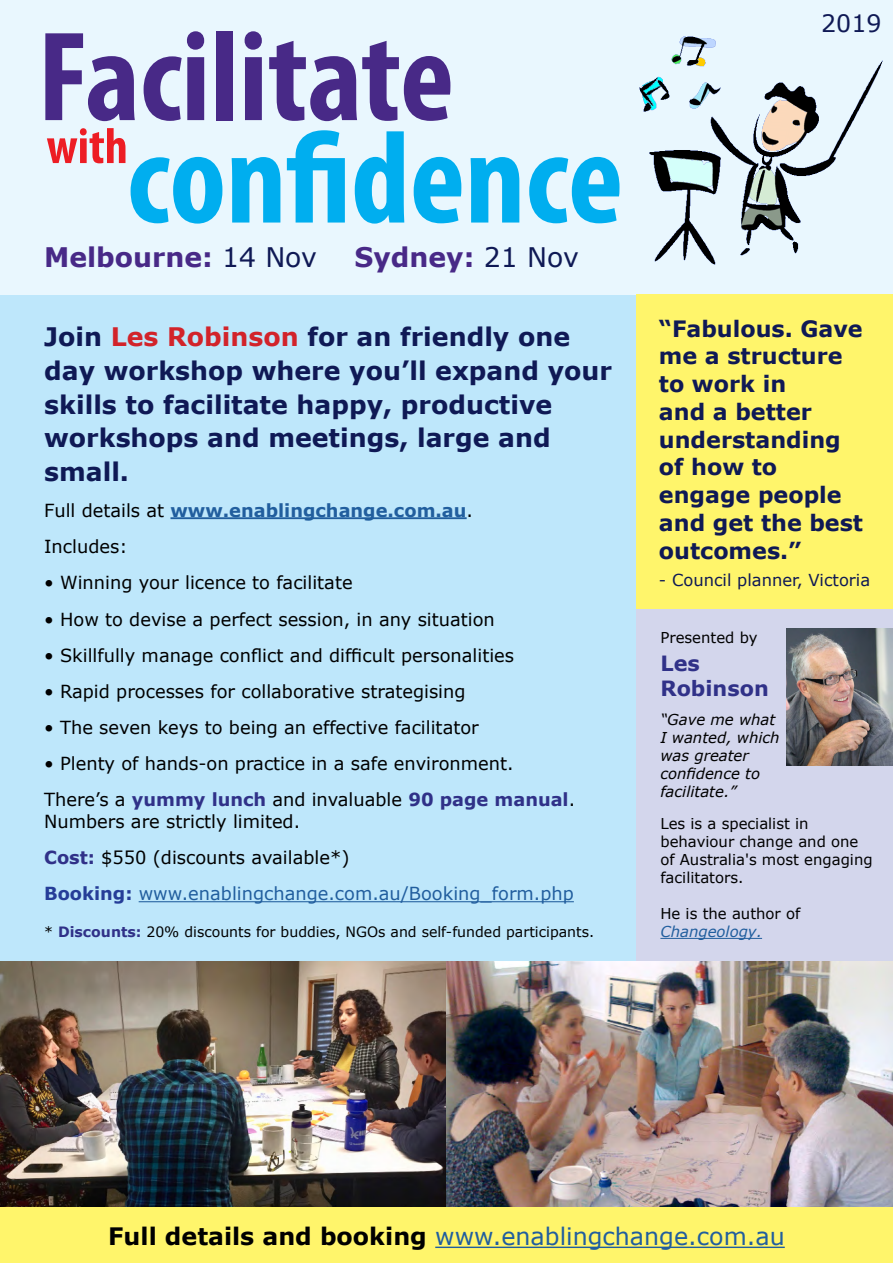
<style>
.page{position:relative;width:893px;height:1263px;background:#fff}
.page>*{position:absolute;margin:0;border:0;box-sizing:border-box;transform-origin:0 0}
.t1{font:700 condensed 131.85px "Myriad Pro";color:#00aeef}
.t2{font:700 condensed 128.7px "Myriad Pro";color:#482987}
.t3{font:700 condensed 50.55px "Myriad Pro";color:#ed1d24}
.t4{font:700 27px "Verdana";color:#482987}
.t5{font:700 25.5px/33.6px "Verdana";color:#0f1955}
.t6{font:24px "Verdana";color:#215e9e}
.t7{font:24px "Verdana";color:#0f1955}
.t8{font:700 22.5px/27.8px "Verdana";color:#0f1955}
.t9{font:700 21px/25.2px "Verdana";color:#303188}
.t10{font:18px/36.2px "Verdana";color:#000}
.t11{font:700 18px/36.2px "Verdana";color:#215e9e}
.t12{font:16.5px "Verdana";color:#0f1955}
.t13{font:15px/18px "Verdana";color:#000}
.t14{font:italic 15px/18px "Verdana";color:#000}
.t15{font:italic 15px "Verdana";color:#215e9e}
.t16{font:14.25px "Verdana";color:#000}
.s1{font-weight:400;color:#0f1955}
.s2{color:#d2232a}
.s3{font-weight:400;color:#000}
.s4{font-weight:700;color:#303188}
.s5{font-weight:700;color:#253d98}
.s6{color:#215e9e}
.s7{font-weight:700;color:#000}
</style>
<div class="page">
<img style="left:1px;top:962px;width:445px;height:246px">
<img style="left:446px;top:961px;width:447px;height:247px">
<div style="left:0;top:234px;width:636px;height:727px;background:#bee7fb"></div>
<div style="left:0;top:0;width:893px;height:295px;background:#e9f7fe"></div>
<hr style="left:170px;top:517px;width:297px;height:2px;background:#215e9e">
<hr style="left:139px;top:901px;width:435px;height:1px;background:#215e9e">
<div style="left:636px;top:582px;width:257px;height:379px;background:#d3d6ec"></div>
<div style="left:636px;top:295px;width:257px;height:314px;background:#fff56b"></div>
<img style="left:787px;top:628px;width:106px;height:137px">
<hr style="left:660px;top:938px;width:102px;height:1px;background:#215e9e">
<img style="left:639px;top:36px;width:244px;height:228px">
<div style="left:0;top:1208px;width:893px;height:55px;background:#fff56b"></div>
<hr style="left:435px;top:1246px;width:350px;height:2px;background:#215e9e">
<h2 class="t2" style="left:38px;top:-3px;width:418px">Facilitate</h2>
<h3 class="t3" style="left:47px;top:115px;width:83px">with</h3>
<h1 class="t1" style="left:127px;top:96px;width:498px">confidence</h1>
<h3 class="t4" style="left:44px;top:240px;width:274px">Melbourne: <span class="s1">14 Nov</span></h3>
<h3 class="t4" style="left:355px;top:240px;width:226px">Sydney: <span class="s1">21 Nov</span></h3>
<h3 class="t5" style="left:44px;top:319px;width:569px">Join <span class="s2">Les Robinson</span> for an friendly one day workshop where you’ll expand your skills to facilitate happy, productive workshops and meetings, large and small.</h3>
<p class="t11" style="left:44px;top:492px;width:430px"><span class="s3">Full details at</span> www.enablingchange.com.au<span class="s3">.<br>Includes:</span></p>
<p class="t10" style="left:44px;top:564px;width:310px">• Winning your licence to facilitate</p>
<p class="t10" style="left:44px;top:600px;width:452px">• How to devise a perfect session, in any situation</p>
<p class="t10" style="left:44px;top:636px;width:472px">• Skillfully manage conflict and difficult personalities</p>
<p class="t10" style="left:44px;top:673px;width:423px">• Rapid processes for collaborative strategising</p>
<p class="t10" style="left:44px;top:709px;width:436px">• The seven keys to being an effective facilitator</p>
<p class="t10" style="left:44px;top:745px;width:533px">• Plenty of hands-on practice in a safe environment.<br>There’s a <span class="s4">yummy lunch</span> and invaluable <span class="s4">90 page manual</span>.</p>
<p class="t10" style="left:44px;top:802px;width:531px">Numbers are strictly limited.<br><span class="s4">Cost:</span> $550 (discounts available*)<br><span class="s5">Booking:</span> <span class="s6">www.enablingchange.com.au/Booking_form.php</span></p>
<p class="t16" style="left:44px;top:922px;width:552px">* <span class="s4">Discounts:</span> 20% discounts for buddies, NGOs and self-funded participants.</p>
<h3 class="t7" style="left:821px;top:8px;width:62px">2019</h3>
<p class="t8" style="left:659px;top:314px;width:206px">“Fabulous. Gave me a structure to work in<br>and a better understanding of how to engage people and get the best outcomes.”</p>
<p class="t12" style="left:659px;top:569px;width:213px">- Council planner, Victoria</p>
<p class="t13" style="left:660px;top:628px;width:99px">Presented by</p>
<p class="t9" style="left:660px;top:650px;width:110px">Les<br>Robinson</p>
<p class="t14" style="left:660px;top:710px;width:121px">“Gave me what<br>I wanted, which was greater confidence to facilitate.”</p>
<p class="t13" style="left:660px;top:814px;width:214px">Les is a specialist in behaviour change and one of Australia's most engaging facilitators.</p>
<p class="t13" style="left:660px;top:904px;width:141px">He is the author of</p>
<p class="t15" style="left:660px;top:922px;width:103px">Changeology.</p>
<h3 class="t6" style="left:108px;top:1221px;width:678px"><span class="s7">Full details and booking</span> www.enablingchange.com.au</h3>
</div>
